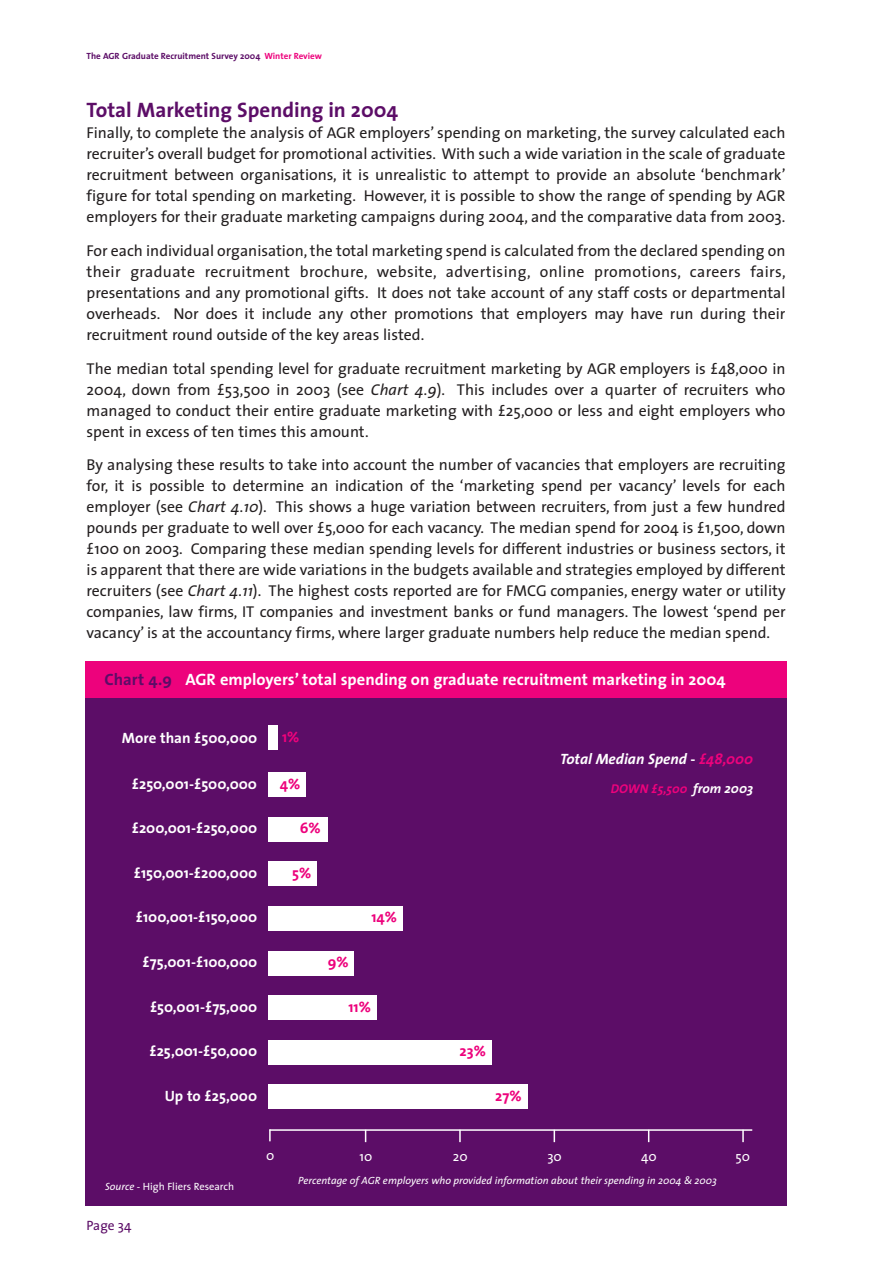
<style>
.page{position:relative;width:893px;height:1263px;background:#fff}
.page>*{position:absolute;margin:0;border:0;box-sizing:border-box;transform-origin:0 0}
.t1{font:700 21px "The Sans";color:#5c0d67}
.t2{font:700 16.5px "The Sans";color:#fff}
.t3{font:15.75px/21px "The Sans";color:#231f20;text-align:justify}
.t4{font:700 15px "The Sans";color:#fff}
.t5{font:italic 700 15px "The Sans";color:#fff}
.t6{font:700 15px "The Sans";color:#ed027c}
.t7{font:13.5px "The Sans";color:#fff}
.t8{font:13.5px "The Sans";color:#5c0d67}
.t9{font:italic 700 12.75px "The Sans";color:#ed027c}
.t10{font:italic 10.5px "The Sans";color:#fff}
.t11{font:10.5px "The Sans";color:#fff}
.t12{font:700 9px "The Sans";color:#5c0d67}
.s1{color:#ed027c}
.s2{font-style:italic}
.s3{color:#5c0d67}
.s4{font-size:13.5px;color:#fff}
</style>
<div class="page">
<div style="left:85px;top:696px;width:702px;height:509px;background:#5c0d67"></div>
<hr style="left:269px;top:1129px;width:483px;height:2px;background:#fff">
<svg style="left:742px;top:1130px;width:1px;height:12px"></svg>
<svg style="left:553px;top:1130px;width:2px;height:12px"></svg>
<svg style="left:459px;top:1130px;width:1px;height:12px"></svg>
<svg style="left:269px;top:1129px;width:2px;height:12px"></svg>
<div style="left:268px;top:1040px;width:224px;height:24px;background:#fff"></div>
<div style="left:85px;top:661px;width:702px;height:37px;background:#ed027c"></div>
<div style="left:268px;top:773px;width:38px;height:24px;background:#fff"></div>
<div style="left:268px;top:726px;width:10px;height:24px;background:#fff"></div>
<div style="left:268px;top:906px;width:134px;height:25px;background:#fff"></div>
<div style="left:268px;top:996px;width:109px;height:24px;background:#fff"></div>
<div style="left:268px;top:1085px;width:259px;height:24px;background:#fff"></div>
<div style="left:268px;top:862px;width:48px;height:24px;background:#fff"></div>
<div style="left:268px;top:817px;width:59px;height:24px;background:#fff"></div>
<div style="left:268px;top:951px;width:86px;height:24px;background:#fff"></div>
<p class="t12" style="left:87px;top:53px;width:237px">The AGR Graduate Recruitment Survey 2004 <span class="s1">Winter Review</span></p>
<h1 class="t1" style="left:87px;top:102px;width:313px">Total Marketing Spending in 2004</h1>
<p class="t3" style="left:87px;top:124px;width:700px">Finally, to complete the analysis of AGR employers’ spending on marketing, the survey calculated each recruiter’s overall budget for promotional activities. With such a wide variation in the scale of graduate recruitment between organisations, it is unrealistic to attempt to provide an absolute ‘benchmark’ figure for total spending on marketing. However, it is possible to show the range of spending by AGR employers for their graduate marketing campaigns during 2004, and the comparative data from 2003.</p>
<p class="t3" style="left:87px;top:241px;width:700px">For each individual organisation, the total marketing spend is calculated from the declared spending on their graduate recruitment brochure, website, advertising, online promotions, careers fairs, presentations and any promotional gifts. It does not take account of any staff costs or departmental overheads. Nor does it include any other promotions that employers may have run during their recruitment round outside of the key areas listed.</p>
<p class="t3" style="left:87px;top:359px;width:700px">The median total spending level for graduate recruitment marketing by AGR employers is £48,000 in 2004, down from £53,500 in 2003 (see <span class="s2">Chart 4.9</span>). This includes over a quarter of recruiters who managed to conduct their entire graduate marketing with £25,000 or less and eight employers who spent in excess of ten times this amount.</p>
<p class="t3" style="left:87px;top:456px;width:700px">By analysing these results to take into account the number of vacancies that employers are recruiting for, it is possible to determine an indication of the ‘marketing spend per vacancy’ levels for each employer (see <span class="s2">Chart 4.10</span>). This shows a huge variation between recruiters, from just a few hundred pounds per graduate to well over £5,000 for each vacancy. The median spend for 2004 is £1,500, down £100 on 2003. Comparing these median spending levels for different industries or business sectors, it is apparent that there are wide variations in the budgets available and strategies employed by different recruiters (see <span class="s2">Chart 4.11</span>). The highest costs reported are for FMCG companies, energy water or utility companies, law firms, IT companies and investment banks or fund managers. The lowest ‘spend per vacancy’ is at the accountancy firms, where larger graduate numbers help reduce the median spend.</p>
<p class="t2" style="left:104px;top:674px;width:622px"><span class="s3">Chart 4.9</span> AGR employers’ total spending on graduate recruitment marketing in 2004</p>
<p class="t4" style="left:122px;top:732px;width:137px">More than £500,000</p>
<p class="t6" style="left:282px;top:731px;width:19px">1%</p>
<p class="t4" style="left:132px;top:778px;width:127px">£250,001-£500,000</p>
<p class="t6" style="left:280px;top:778px;width:22px">4%</p>
<p class="t4" style="left:132px;top:822px;width:127px">£200,001-£250,000</p>
<p class="t6" style="left:300px;top:823px;width:22px">6%</p>
<p class="t4" style="left:134px;top:867px;width:125px">£150,001-£200,000</p>
<p class="t6" style="left:292px;top:867px;width:21px">5%</p>
<p class="t4" style="left:136px;top:912px;width:123px">£100,001-£150,000</p>
<p class="t6" style="left:371px;top:912px;width:27px">14%</p>
<p class="t4" style="left:143px;top:956px;width:116px">£75,001-£100,000</p>
<p class="t6" style="left:328px;top:956px;width:22px">9%</p>
<p class="t4" style="left:150px;top:1001px;width:109px">£50,001-£75,000</p>
<p class="t6" style="left:348px;top:1001px;width:24px">11%</p>
<p class="t4" style="left:149px;top:1045px;width:109px">£25,001-£50,000</p>
<p class="t6" style="left:459px;top:1046px;width:28px">23%</p>
<p class="t4" style="left:165px;top:1090px;width:94px">Up to £25,000</p>
<p class="t6" style="left:495px;top:1090px;width:28px">27%</p>
<p class="t5" style="left:560px;top:753px;width:195px">Total Median Spend - <span class="s1">£48,000</span></p>
<p class="t9" style="left:611px;top:784px;width:144px">DOWN £5,500 <span class="s4">from 2003</span></p>
<p class="t11" style="left:105px;top:1182px;width:130px"><span class="s2">Source</span> - High Fliers Research</p>
<p class="t8" style="left:87px;top:1221px;width:46px">Page 34</p>
<p class="t7" style="left:266px;top:1150px;width:10px">0</p>
<p class="t7" style="left:359px;top:1151px;width:14px">10</p>
<p class="t7" style="left:453px;top:1151px;width:16px">20</p>
<p class="t7" style="left:547px;top:1151px;width:16px">30</p>
<p class="t7" style="left:641px;top:1151px;width:17px">40</p>
<p class="t7" style="left:735px;top:1151px;width:16px">50</p>
<p class="t10" style="left:298px;top:1176px;width:420px">Percentage of AGR employers who provided information about their spending in 2004 &amp; 2003</p>
</div>
